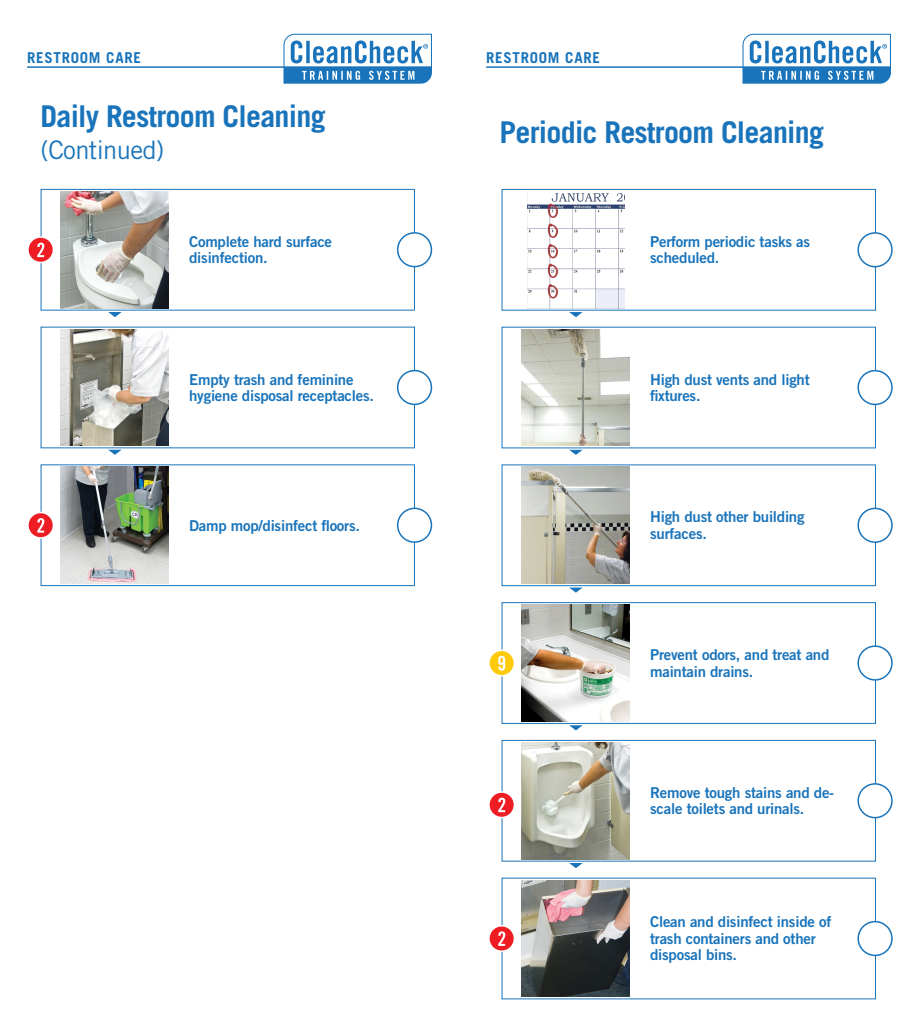
<style>
.page{position:relative;width:918px;height:1026px;background:#fff}
.page>*{position:absolute;margin:0;border:0;box-sizing:border-box;transform-origin:0 0}
.t1{font:700 30px "Trade Gothic LT Pro";letter-spacing:-.025em;color:#1974bb}
.t2{font:25.5px "Trade Gothic LT Pro";letter-spacing:-.025em;color:#1974bb}
.t3{font:15px/16.5px "Trade Gothic LT Pro Bd 2";letter-spacing:-.015em;color:#1974bb}
.t4{font:700 15px "Trade Gothic LT Pro";letter-spacing:.05em;color:#1974bb}
</style>
<div class="page">
<svg style="left:283px;top:34px;width:149px;height:50px"></svg>
<hr style="left:27px;top:66px;width:257px;height:2px;background:#1974bb">
<svg style="left:742px;top:34px;width:149px;height:50px"></svg>
<hr style="left:486px;top:66px;width:257px;height:2px;background:#1974bb">
<div style="left:41px;top:189px;width:374px;height:121px;border:1px solid #1974bb"></div>
<img style="left:61px;top:191px;width:108px;height:117px">
<div style="left:398px;top:233px;width:33px;height:34px;background:#fff;border-radius:50%"></div>
<div style="left:397px;top:232px;width:35px;height:35px;border:2px solid #1974bb;border-radius:50%"></div>
<svg style="left:108px;top:312px;width:14px;height:5px"></svg>
<div style="left:41px;top:464px;width:374px;height:122px;border:1px solid #1974bb"></div>
<img style="left:61px;top:467px;width:108px;height:117px">
<div style="left:398px;top:508px;width:33px;height:34px;background:#fff;border-radius:50%"></div>
<div style="left:397px;top:508px;width:35px;height:35px;border:2px solid #1974bb;border-radius:50%"></div>
<img style="left:61px;top:329px;width:108px;height:117px">
<div style="left:397px;top:370px;width:35px;height:35px;border:2px solid #1974bb;border-radius:50%"></div>
<svg style="left:108px;top:450px;width:13px;height:5px"></svg>
<svg style="left:27px;top:236px;width:27px;height:27px"></svg>
<svg style="left:37px;top:243px;width:7px;height:14px"></svg>
<svg style="left:27px;top:512px;width:27px;height:27px"></svg>
<svg style="left:37px;top:518px;width:7px;height:15px"></svg>
<div style="left:502px;top:189px;width:374px;height:122px;border:1px solid #1974bb"></div>
<img style="left:527px;top:191px;width:98px;height:117px">
<div style="left:858px;top:233px;width:34px;height:34px;background:#fff;border-radius:50%"></div>
<div style="left:857px;top:232px;width:36px;height:35px;border:2px solid #1974bb;border-radius:50%"></div>
<svg style="left:569px;top:312px;width:14px;height:5px"></svg>
<div style="left:502px;top:465px;width:374px;height:121px;border:1px solid #1974bb"></div>
<img style="left:522px;top:467px;width:108px;height:117px">
<div style="left:858px;top:508px;width:34px;height:34px;background:#fff;border-radius:50%"></div>
<div style="left:857px;top:508px;width:36px;height:35px;border:2px solid #1974bb;border-radius:50%"></div>
<svg style="left:570px;top:588px;width:12px;height:5px"></svg>
<div style="left:502px;top:740px;width:374px;height:122px;border:1px solid #1974bb"></div>
<img style="left:522px;top:742px;width:108px;height:117px">
<div style="left:858px;top:784px;width:34px;height:34px;background:#fff;border-radius:50%"></div>
<div style="left:857px;top:783px;width:36px;height:35px;border:2px solid #1974bb;border-radius:50%"></div>
<svg style="left:569px;top:863px;width:14px;height:5px"></svg>
<img style="left:522px;top:329px;width:108px;height:117px">
<div style="left:857px;top:370px;width:36px;height:35px;border:2px solid #1974bb;border-radius:50%"></div>
<svg style="left:569px;top:450px;width:14px;height:5px"></svg>
<div style="left:502px;top:602px;width:374px;height:122px;border:1px solid #1974bb"></div>
<img style="left:522px;top:605px;width:108px;height:116px">
<div style="left:858px;top:646px;width:34px;height:34px;background:#fff;border-radius:50%"></div>
<div style="left:857px;top:645px;width:36px;height:36px;border:2px solid #1974bb;border-radius:50%"></div>
<svg style="left:569px;top:725px;width:14px;height:5px"></svg>
<img style="left:522px;top:880px;width:108px;height:117px">
<div style="left:857px;top:921px;width:36px;height:35px;border:2px solid #1974bb;border-radius:50%"></div>
<svg style="left:488px;top:650px;width:27px;height:27px"></svg>
<svg style="left:498px;top:656px;width:7px;height:15px"></svg>
<svg style="left:488px;top:791px;width:27px;height:27px"></svg>
<svg style="left:498px;top:798px;width:7px;height:14px"></svg>
<svg style="left:488px;top:925px;width:27px;height:27px"></svg>
<svg style="left:498px;top:931px;width:7px;height:15px"></svg>
<p class="t4" style="left:27px;top:49px;width:116px">RESTROOM CARE</p>
<p class="t1" style="left:40px;top:98px;width:287px">Daily Restroom Cleaning</p>
<p class="t2" style="left:40px;top:134px;width:125px">(Continued)</p>
<p class="t3" style="left:189px;top:233px;width:144px">Complete hard surface disinfection.</p>
<p class="t3" style="left:189px;top:371px;width:186px">Empty trash and feminine hygiene disposal receptacles.</p>
<p class="t3" style="left:189px;top:517px;width:172px">Damp mop/disinfect floors.</p>
<p class="t4" style="left:486px;top:49px;width:116px">RESTROOM CARE</p>
<p class="t1" style="left:500px;top:114px;width:326px">Periodic Restroom Cleaning</p>
<p class="t3" style="left:650px;top:233px;width:161px">Perform periodic tasks as scheduled.</p>
<p class="t3" style="left:650px;top:371px;width:161px">High dust vents and light fixtures.</p>
<p class="t3" style="left:650px;top:509px;width:156px">High dust other building surfaces.</p>
<p class="t3" style="left:650px;top:646px;width:181px">Prevent odors, and treat and maintain drains.</p>
<p class="t3" style="left:650px;top:784px;width:186px">Remove tough stains and de&shy;scale toilets and urinals.</p>
<p class="t3" style="left:650px;top:914px;width:183px">Clean and disinfect inside of trash containers and other disposal bins.</p>
</div>
